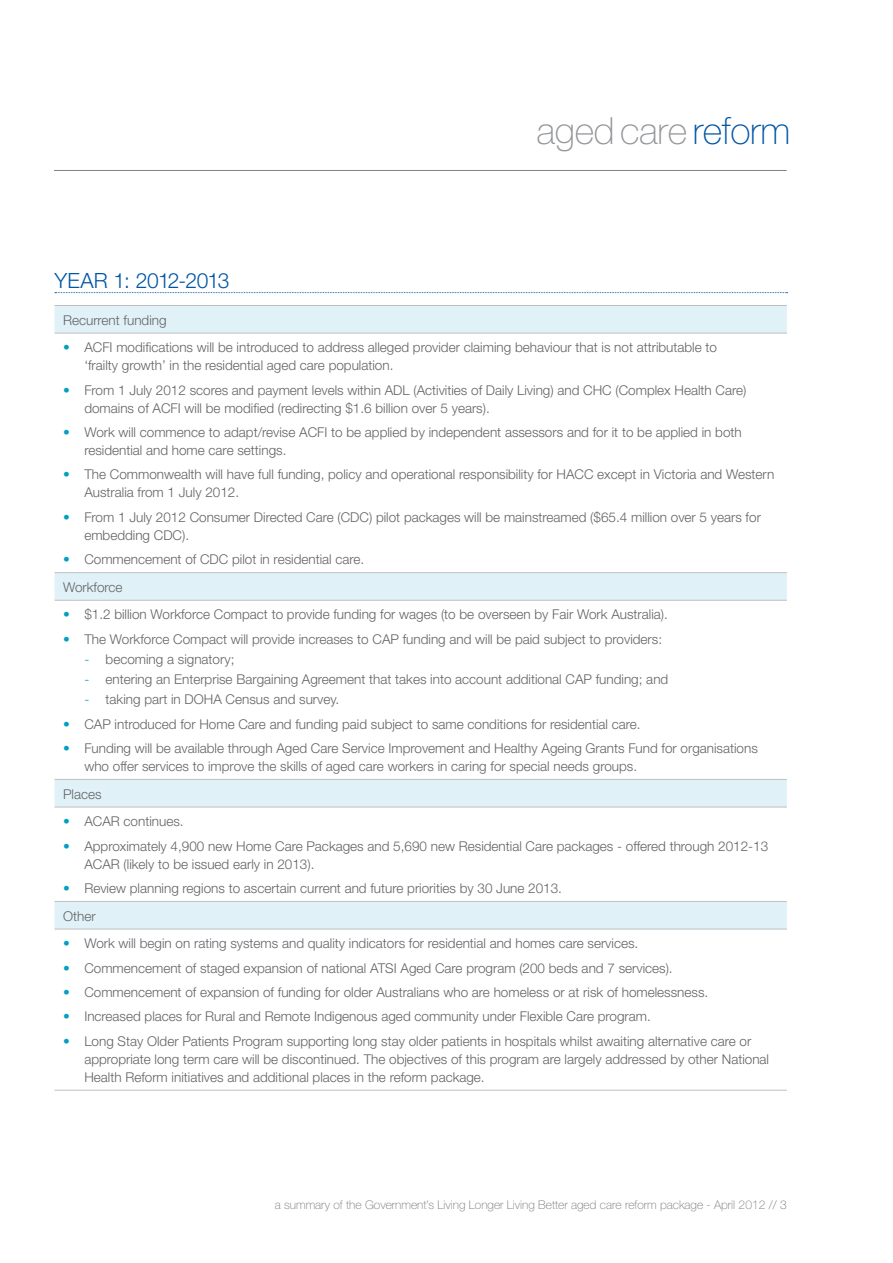
<style>
.page{position:relative;width:893px;height:1263px;background:#fff}
.page>*{position:absolute;margin:0;border:0;box-sizing:border-box;transform-origin:0 0}
.t1{font:100 37.5px "Helvetica Neue";letter-spacing:-.01em;color:#939598}
.Sub-heading{font:300 21px "Helvetica Neue";letter-spacing:-.02em;color:#0155a5}
.table_text{font:300 13.5px/18px "Helvetica Neue";color:#636366}
.t2{font:100 12px "Helvetica Neue";color:#727376}
.s1{color:#0155a5}
.s2{color:#009fc3}
.s3{color:#636366}
</style>
<div class="page">
<hr style="left:54px;top:170px;width:733px;height:1px;background:#808285">
<div style="left:55px;top:306px;width:732px;height:27px;background:#e0f2f7"></div>
<svg style="left:55px;top:573px;width:732px;height:517px"></svg>
<hr style="left:55px;top:333px;width:732px;height:1px;background:#bebfc2">
<hr style="left:55px;top:600px;width:732px;height:1px;background:#bebfc2">
<hr style="left:55px;top:807px;width:732px;height:1px;background:#bebfc2">
<hr style="left:55px;top:929px;width:732px;height:1px;background:#bebfc2">
<hr style="left:55px;top:572px;width:732px;height:1px;background:#bebfc2">
<hr style="left:55px;top:779px;width:732px;height:1px;background:#bebfc2">
<hr style="left:55px;top:901px;width:732px;height:1px;background:#bebfc2">
<hr style="left:55px;top:1090px;width:732px;height:1px;background:#bebfc2">
<hr style="left:55px;top:305px;width:732px;height:1px;background:#bebfc2">
<svg style="left:55px;top:292px;width:732px;height:1px"></svg>
<h1 class="t1" style="left:537px;top:109px;width:255px">aged care <span class="s1">reform</span></h1>
<p class="Sub-heading" style="left:55px;top:268px;width:176px">YEAR 1: 2012-2013</p>
<p class="table_text" style="left:63px;top:310px;width:105px">Recurrent funding</p>
<p class="table_text" style="left:84px;top:338px;width:634px;text-indent:-21px"><span class="s2">•</span> ACFI modifications will be introduced to address alleged provider claiming behaviour that is not attributable to ‘frailty growth’ in the residential aged care population.</p>
<p class="table_text" style="left:84px;top:380px;width:663px;text-indent:-21px"><span class="s2">•</span> From 1 July 2012 scores and payment levels within ADL (Activities of Daily Living) and CHC (Complex Health Care) domains of ACFI will be modified (redirecting $1.6 billion over 5 years).</p>
<p class="table_text" style="left:84px;top:423px;width:659px;text-indent:-21px"><span class="s2">•</span> Work will commence to adapt/revise ACFI to be applied by independent assessors and for it to be applied in both residential and home care settings.</p>
<p class="table_text" style="left:84px;top:465px;width:691px;text-indent:-21px"><span class="s2">•</span> The Commonwealth will have full funding, policy and operational responsibility for HACC except in Victoria and Western<br>Australia from 1 July 2012.</p>
<p class="table_text" style="left:84px;top:508px;width:678px;text-indent:-21px"><span class="s2">•</span> From 1 July 2012 Consumer Directed Care (CDC) pilot packages will be mainstreamed ($65.4 million over 5 years for embedding CDC).</p>
<p class="table_text" style="left:63px;top:550px;width:303px"><span class="s2">•</span> Commencement of CDC pilot in residential care.</p>
<p class="table_text" style="left:63px;top:578px;width:61px">Workforce</p>
<p class="table_text" style="left:63px;top:605px;width:606px"><span class="s2">•</span> $1.2 billion Workforce Compact to provide funding for wages (to be overseen by Fair Work Australia).</p>
<p class="table_text" style="left:63px;top:630px;width:600px"><span class="s2">•</span> The Workforce Compact will provide increases to CAP funding and will be paid subject to providers:</p>
<p class="table_text" style="left:84px;top:650px;width:152px"><span class="s2">-</span> becoming a signatory;</p>
<p class="table_text" style="left:84px;top:670px;width:585px"><span class="s2">-</span> entering an Enterprise Bargaining Agreement that takes into account additional CAP funding; and</p>
<p class="table_text" style="left:84px;top:690px;width:256px"><span class="s2">-</span> taking part in DOHA Census and survey.</p>
<p class="table_text" style="left:63px;top:714px;width:579px"><span class="s2">•</span> CAP introduced for Home Care and funding paid subject to same conditions for residential care.</p>
<p class="table_text" style="left:84px;top:739px;width:675px;text-indent:-21px"><span class="s2">•</span> Funding will be available through Aged Care Service Improvement and Healthy Ageing Grants Fund for organisations who offer services to improve the skills of aged care workers in caring for special needs groups.</p>
<p class="table_text" style="left:63px;top:784px;width:40px">Places</p>
<p class="table_text" style="left:63px;top:812px;width:122px"><span class="s2">•</span> ACAR continues.</p>
<p class="table_text" style="left:84px;top:836px;width:685px;text-indent:-21px"><span class="s2">•</span> Approximately 4,900 new Home Care Packages and 5,690 new Residential Care packages - offered through 2012-13<br>ACAR (likely to be issued early in 2013).</p>
<p class="table_text" style="left:63px;top:879px;width:500px"><span class="s2">•</span> Review planning regions to ascertain current and future priorities by 30 June 2013.</p>
<p class="table_text" style="left:63px;top:906px;width:34px">Other</p>
<p class="table_text" style="left:63px;top:934px;width:577px"><span class="s2">•</span> Work will begin on rating systems and quality indicators for residential and homes care services.</p>
<p class="table_text" style="left:63px;top:958px;width:611px"><span class="s2">•</span> Commencement of staged expansion of national ATSI Aged Care program (200 beds and 7 services).</p>
<p class="table_text" style="left:63px;top:983px;width:647px"><span class="s2">•</span> Commencement of expansion of funding for older Australians who are homeless or at risk of homelessness.</p>
<p class="table_text" style="left:63px;top:1007px;width:589px"><span class="s2">•</span> Increased places for Rural and Remote Indigenous aged community under Flexible Care program.</p>
<p class="table_text" style="left:84px;top:1031px;width:686px;text-indent:-21px"><span class="s2">•</span> Long Stay Older Patients Program supporting long stay older patients in hospitals whilst awaiting alternative care or appropriate long term care will be discontinued. The objectives of this program are largely addressed by other National<br>Health Reform initiatives and additional places in the reform package.</p>
<p class="t2" style="left:275px;top:1197px;width:513px">a summary of the Government’s Living Longer Living Better aged care reform package - April 2012 // <span class="s3">3</span></p>
</div>
